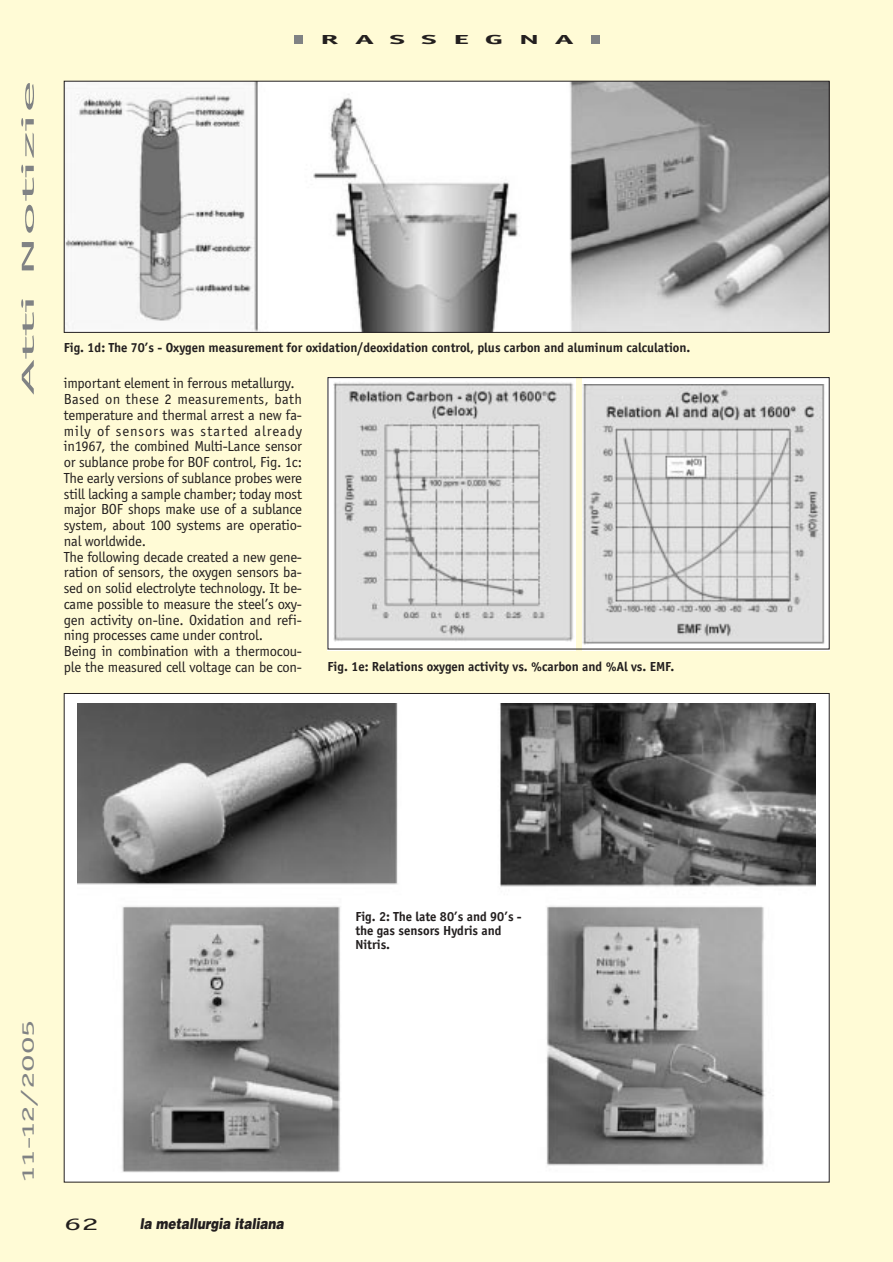
<style>
.page{position:relative;width:893px;height:1262px;background:#fff}
.page>*{position:absolute;margin:0;border:0;box-sizing:border-box;transform-origin:0 0}
.t1{font:18px "Officina Sans";color:#808284;scale:4 1}
.t2{font:18px "Officina Sans";color:#808284;scale:2 1}
.t3{font:18px "Officina Sans";color:#231f1f;scale:2 1}
.t4{font:15px/15.8px "Officina Sans";letter-spacing:-.015em;color:#231f1f}
.t5{font:italic 900 15px "Helvetica";color:#231f1f;scale:.8 1}
.t6{font:700 13.5px/14.2px "Officina Sans";color:#231f1f}
.t7{font:700 13.5px "Officina Sans";letter-spacing:.475em;color:#231f1f;scale:2.5 1}
.t8{font:700 13.5px "Officina Sans";color:#231f1f;scale:2.5 1}
</style>
<div class="page">
<div style="left:0;top:0;width:892px;height:1261px;background:#fffbd6"></div>
<div style="left:590px;top:36px;width:9px;height:8px;background:#808284"></div>
<div style="left:294px;top:36px;width:9px;height:8px;background:#808284"></div>
<img style="left:66px;top:83px;width:761px;height:248px">
<div style="left:64px;top:81px;width:765px;height:252px;border:1px solid #231f1f"></div>
<div style="left:327px;top:377px;width:249px;height:273px;background:#fff"></div>
<img style="left:333px;top:382px;width:241px;height:259px">
<div style="left:582px;top:377px;width:247px;height:273px;background:#fff"></div>
<img style="left:582px;top:385px;width:243px;height:259px">
<div style="left:327px;top:377px;width:502px;height:272px;border:1px solid #231f1f"></div>
<div style="left:64px;top:693px;width:765px;height:489px;background:#fff"></div>
<img style="left:77px;top:704px;width:738px;height:468px">
<p class="t1" style="left:21px;top:396px;width:80px;rotate:-90deg">Atti Notizie</p>
<p class="t8" style="left:320px;top:34px;width:9px">R</p>
<p class="t7" style="left:355px;top:34px;width:89px">ASSEGNA</p>
<p class="t6" style="left:64px;top:341px;width:628px">Fig. 1d: The 70’s - Oxygen measurement for oxidation/deoxidation control, plus carbon and aluminum calculation.</p>
<p class="t4" style="left:64px;top:376px;width:240px">important element in ferrous metallurgy.<br>Based on these 2 measurements, bath temperature and thermal arrest a new fa&shy;mily of sensors was started already in1967, the combined Multi-Lance sensor or sublance probe for BOF control, Fig. 1c:<br>The early versions of sublance probes were still lacking a sample chamber; today most major BOF shops make use of a sublance system, about 100 systems are operatio&shy;nal worldwide.<br>The following decade created a new gene&shy;ration of sensors, the oxygen sensors ba&shy;sed on solid electrolyte technology. It be&shy;came possible to measure the steel’s oxy&shy;gen activity on-line. Oxidation and refi&shy;ning processes came under control.<br>Being in combination with a thermocou&shy;ple the measured cell voltage can be con-</p>
<p class="t6" style="left:327px;top:660px;width:348px">Fig. 1e: Relations oxygen activity vs. %carbon and %Al vs. EMF.</p>
<p class="t2" style="left:21px;top:1182px;width:83px;rotate:-90deg">11-12/2005</p>
<p class="t3" style="left:64px;top:1216px;width:19px">62</p>
<p class="t5" style="left:140px;top:1217px;width:182px">la metallurgia italiana</p>
<p class="t6" style="left:355px;top:910px;width:168px">Fig. 2: The late 80’s and 90’s - the gas sensors Hydris and<br>Nitris.</p>
</div>
